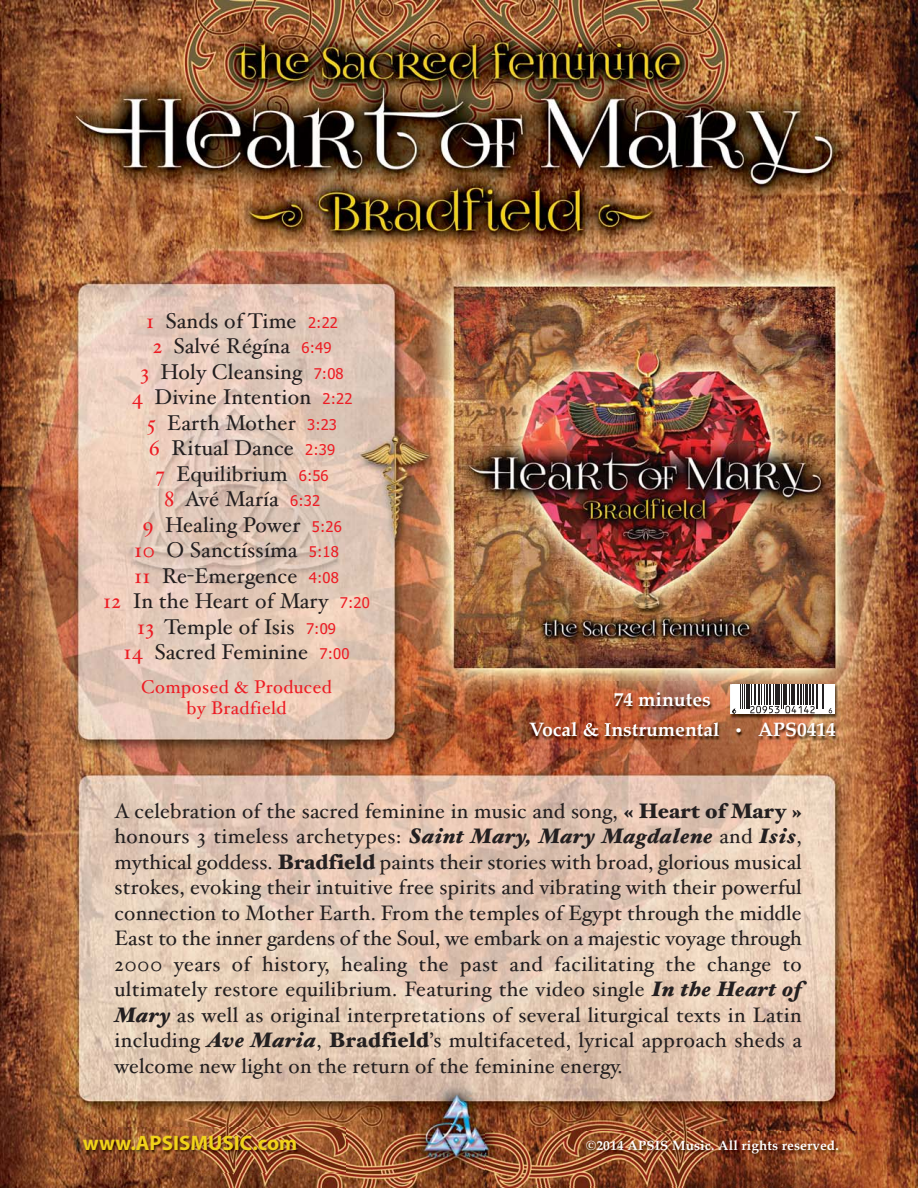
<style>
.page{position:relative;width:918px;height:1188px;background:#fff}
.page>*{position:absolute;margin:0;border:0;box-sizing:border-box;transform-origin:0 0}
.t1{font:21.45px/25.5px "Hoefler Text";letter-spacing:.01em;color:#231f20;text-align:center}
.t2{font:21px/25.5px "Hoefler Text";letter-spacing:.01em;color:#231f20}
.t3{font:700 21px "Myriad Pro";color:#f1d21a}
.t4{font:700 19.5px "Palatino";color:#fff}
.t5{font:18.45px/21.9px "Hoefler Text";letter-spacing:.025em;color:#ed1c24;text-align:center}
.t6{font:700 13.5px "Palatino";letter-spacing:.01em;color:#fff}
.s1{color:#ed1c24}
.s2{font-family:"Tahoma";font-size:14.85px;color:#ed1c24}
.s3{font-size:15px}
.s4{font-weight:900}
.s5{font-weight:900;font-style:italic}
</style>
<div class="page">
<img style="left:0;top:0;width:918px;height:1188px">
<img style="left:477px;top:708px;width:414px;height:53px">
<img style="left:485px;top:1131px;width:372px;height:54px">
<img style="left:77px;top:1128px;width:269px;height:45px">
<img style="left:725px;top:680px;width:117px;height:28px">
<img style="left:735px;top:708px;width:107px;height:14px">
<div style="left:730px;top:684px;width:105px;height:30px;background:#fff"></div>
<svg style="left:735px;top:684px;width:97px;height:29px"></svg>
<img style="left:586px;top:682px;width:139px;height:45px">
<svg style="left:725px;top:722px;width:10px;height:5px"></svg>
<svg style="left:586px;top:722px;width:12px;height:5px"></svg>
<img style="left:725px;top:682px;width:10px;height:40px">
<img style="left:730px;top:684px;width:5px;height:30px">
<img style="left:733px;top:684px;width:2px;height:29px">
<p class="t1" style="left:103px;top:310px;width:268px"><span class="s1">1</span> Sands of Time <span class="s2">2:22<br></span><span class="s1">2</span> Salvé Régína <span class="s2">6:49<br></span><span class="s1">3</span> Holy Cleansing <span class="s2">7:08<br></span><span class="s1">4</span> Divine Intention <span class="s2">2:22<br></span><span class="s1">5</span> Earth Mother <span class="s2">3:23<br></span><span class="s1">6</span> Ritual Dance <span class="s2">2:39<br></span><span class="s1">7</span> Equilibrium <span class="s2">6:56<br></span><span class="s1">8</span> Avé María <span class="s2">6:32<br></span><span class="s1">9</span> Healing Power <span class="s2">5:26<br></span><span class="s1">10</span> O Sanctíssíma <span class="s2">5:18<br></span><span class="s1">11</span> Re-Emergence <span class="s2">4:08<br></span><span class="s1">12</span> In the Heart of Mary <span class="s2">7:20<br></span><span class="s1">13</span> Temple of Isis <span class="s2">7:09<br></span><span class="s1">14</span> Sacred Feminine <span class="s2">7:00</span></p>
<p class="t5" style="left:141px;top:677px;width:192px">Composed &amp; Produced by Bradfield</p>
<p class="t4" style="left:614px;top:692px;width:98px">74 minutes</p>
<p class="t4" style="left:529px;top:722px;width:308px">Vocal &amp; Instrumental <span class="s3">•</span> APS0414</p>
<p class="t2" style="left:115px;top:800px;width:699px">A celebration of the sacred feminine in music and song, <span class="s4">« Heart of Mary » </span>honours 3 timeless archetypes: <span class="s5">Saint Mary, Mary Magdalene</span> and <span class="s5">Isis</span>, mythical goddess. <span class="s4">Bradfield</span> paints their stories with broad, glorious musical strokes, evoking their intuitive free spirits and vibrating with their powerful connection to Mother Earth. From the temples of Egypt through the middle East to the inner gardens of the Soul, we embark on a majestic voyage through 2000 years of history, healing the past and facilitating the change to ultimately restore equilibrium. Featuring the video single <span class="s5">In the Heart of Mary</span> as well as original interpretations of several liturgical texts in Latin including <span class="s5">Ave Maria</span>, <span class="s4">Bradfield</span>’s multifaceted, lyrical approach sheds a welcome new light on the return of the feminine energy.</p>
<p class="t3" style="left:83px;top:1130px;width:216px">www.APSISMUSIC.com</p>
<p class="t6" style="left:586px;top:1140px;width:254px">©2014 APSIS Music. All rights reserved.</p>
</div>
